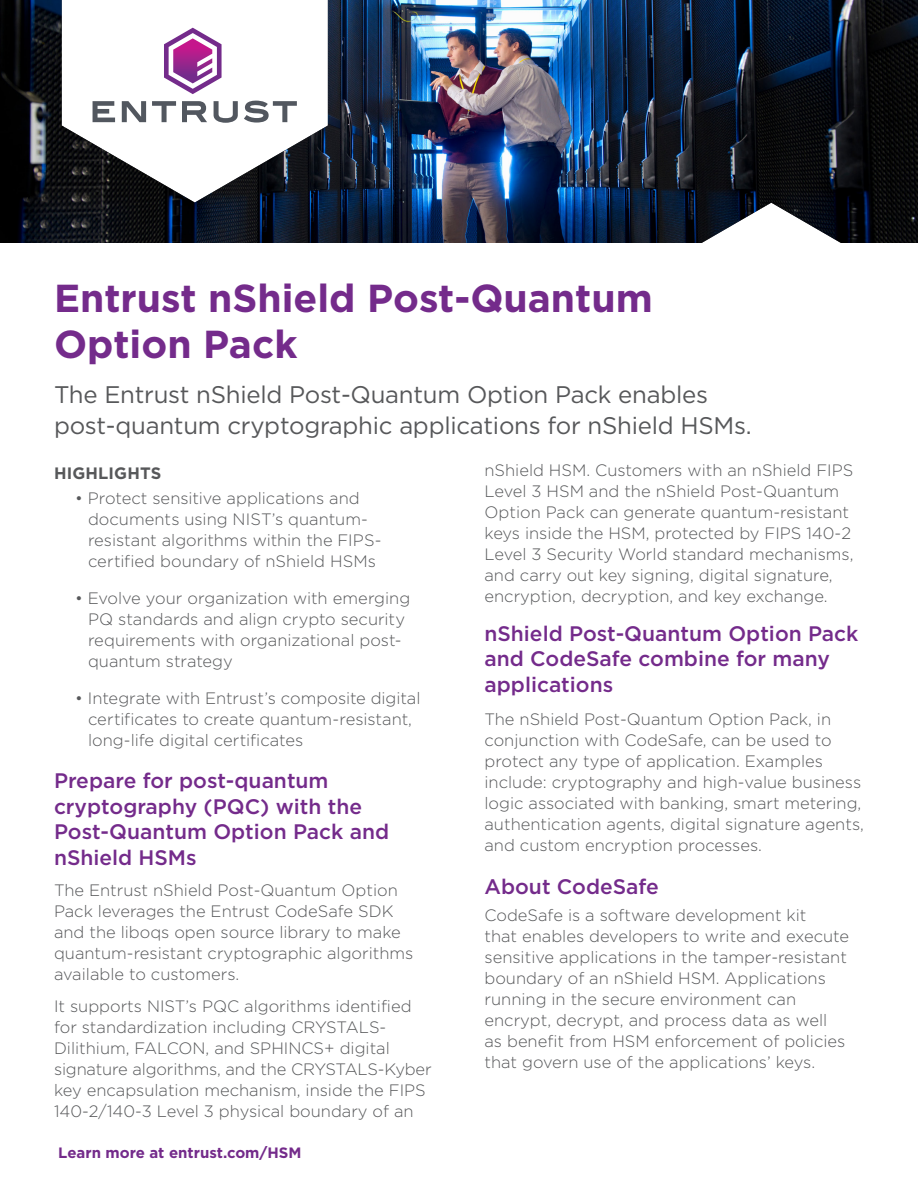
<style>
.page{position:relative;width:918px;height:1188px;background:#fff}
.page>*{position:absolute;margin:0;border:0;box-sizing:border-box;transform-origin:0 0}
._1_Title{font:700 39px/46.5px "Gotham";color:#742b8b}
._2_Sub_Title{font:24px/31.5px "Gotham";letter-spacing:-.01em;color:#57585a}
._3_Header{font:500 21px/25.5px "Gotham";color:#742b8b}
._4_Body_Text{font:500 21px/25.5px "Gotham";color:#742b8b}
._4_Body_Text-2{font:300 16.5px/21px "Gotham";color:#57585a}
._3_Header-2{font:300 16.5px/21px "Gotham";color:#57585a}
._3_Eyebrow{font:700 16.5px "Gotham";letter-spacing:.01em;color:#57585a}
._4_Body_Text-3{font:700 15px "Gotham";color:#742b8b}
</style>
<div class="page">
<img style="left:0;top:0;width:918px;height:243px">
<p class="_1_Title" style="left:54px;top:274px;width:600px">Entrust nShield Post-Quantum<br>Option Pack</p>
<p class="_2_Sub_Title" style="left:54px;top:378px;width:699px">The Entrust nShield Post-Quantum Option Pack enables post-quantum cryptographic applications for nShield HSMs.</p>
<p class="_3_Eyebrow" style="left:54px;top:464px;width:109px">HIGHLIGHTS</p>
<p class="_4_Body_Text-2" style="left:88px;top:487px;width:295px;text-indent:-13px">• Protect sensitive applications and documents using NIST’s quantum&shy;resistant algorithms within the FIPS&shy;certified boundary of nShield HSMs</p>
<p class="_4_Body_Text-2" style="left:88px;top:587px;width:324px;text-indent:-13px">• Evolve your organization with emerging PQ standards and align crypto security requirements with organizational post&shy;quantum strategy</p>
<p class="_4_Body_Text-2" style="left:88px;top:687px;width:334px;text-indent:-13px">• Integrate with Entrust’s composite digital certificates to create quantum-resistant, long-life digital certificates</p>
<p class="_3_Header" style="left:54px;top:768px;width:337px">Prepare for post-quantum cryptography (PQC) with the<br>Post-Quantum Option Pack and nShield HSMs</p>
<p class="_3_Header-2" style="left:54px;top:880px;width:361px">The Entrust nShield Post-Quantum Option Pack leverages the Entrust CodeSafe SDK and the liboqs open source library to make quantum-resistant cryptographic algorithms available to customers.</p>
<p class="_3_Header-2" style="left:54px;top:995px;width:379px">It supports NIST’s PQC algorithms identified for standardization including CRYSTALS-Dilithium, FALCON, and SPHINCS+ digital signature algorithms, and the CRYSTALS-Kyber key encapsulation mechanism, inside the FIPS 140-2/140-3 Level 3 physical boundary of an</p>
<p class="_3_Header-2" style="left:485px;top:460px;width:371px">nShield HSM. Customers with an nShield FIPS Level 3 HSM and the nShield Post-Quantum Option Pack can generate quantum-resistant keys inside the HSM, protected by FIPS 140-2<br>Level 3 Security World standard mechanisms, and carry out key signing, digital signature, encryption, decryption, and key exchange.</p>
<p class="_4_Body_Text" style="left:485px;top:620px;width:375px">nShield Post-Quantum Option Pack and CodeSafe combine for many applications</p>
<p class="_4_Body_Text-2" style="left:485px;top:709px;width:381px">The nShield Post-Quantum Option Pack, in conjunction with CodeSafe, can be used to protect any type of application. Examples include: cryptography and high-value business logic associated with banking, smart metering, authentication agents, digital signature agents, and custom encryption processes.</p>
<p class="_3_Header" style="left:485px;top:874px;width:176px">About CodeSafe</p>
<p class="_4_Body_Text-2" style="left:485px;top:905px;width:366px">CodeSafe is a software development kit<br>that enables developers to write and execute sensitive applications in the tamper-resistant boundary of an nShield HSM. Applications running in the secure environment can encrypt, decrypt, and process data as well<br>as benefit from HSM enforcement of policies that govern use of the applications’ keys.</p>
<p class="_4_Body_Text-3" style="left:58px;top:1144px;width:245px">Learn more at entrust.com/HSM</p>
</div>
